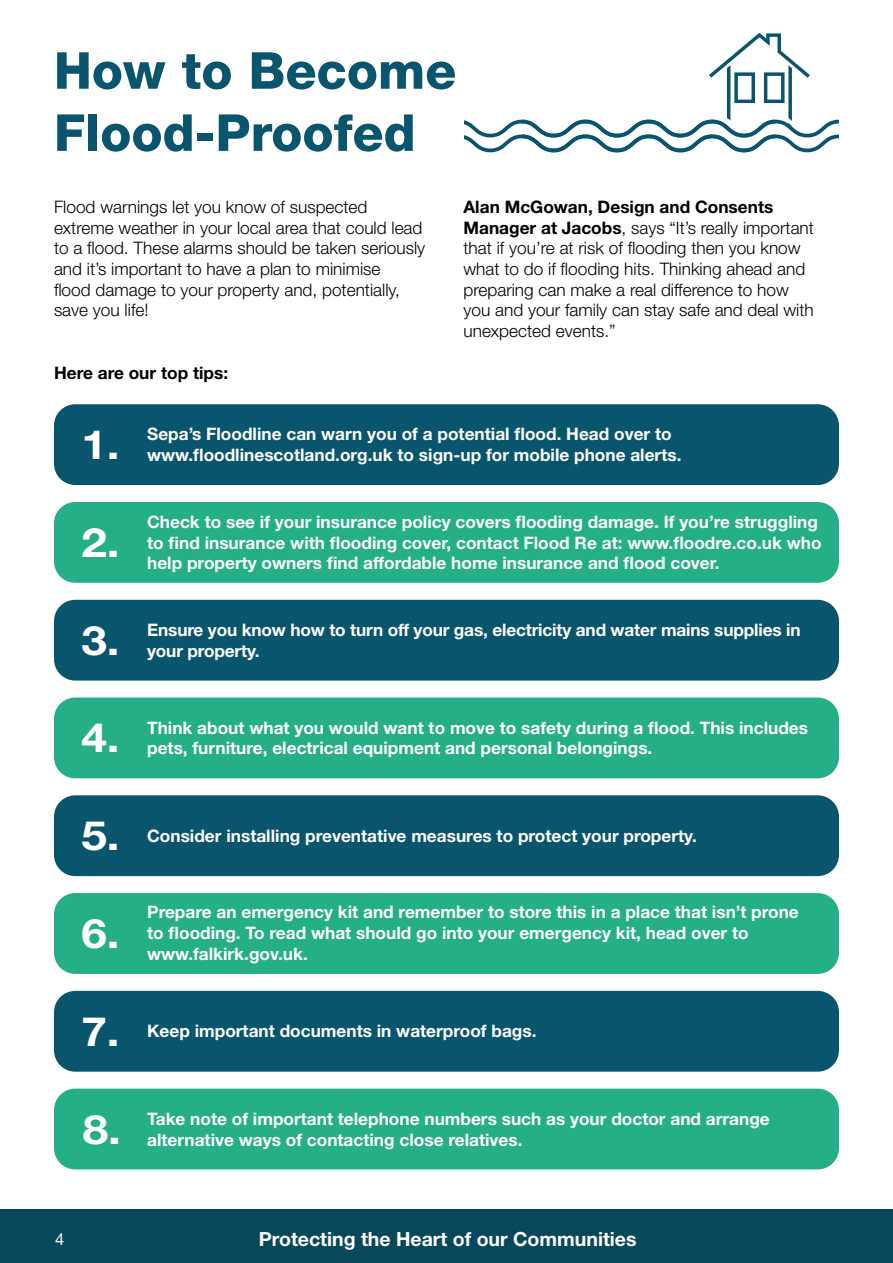
<style>
.page{position:relative;width:893px;height:1263px;background:#fff}
.page>*{position:absolute;margin:0;border:0;box-sizing:border-box;transform-origin:0 0}
.t1{font:800 51px/62.1px "Helvetica Neue";color:#09556d}
.t2{font:700 40.5px "Helvetica Neue LT Std";color:#fff;scale:1.13 1}
.t3{font:700 19.5px "Helvetica Neue LT Std";color:#fff}
.t4{font:700 17.25px/20.7px "Helvetica Neue LT Std";color:#fff}
.t5{font:300 17.25px/20.7px "Helvetica Neue LT Std";color:#000}
.t6{font:700 17.25px "Helvetica Neue LT Std";color:#000}
.t7{font:16.5px "Helvetica Neue LT Std";color:#fff}
.s1{font-weight:700}
</style>
<div class="page">
<div style="left:0;top:1209px;width:893px;height:54px;background:#09475a"></div>
<div style="left:54px;top:404px;width:785px;height:81px;background:#09556d;border-radius:21px"></div>
<div style="left:54px;top:502px;width:785px;height:81px;background:#24af86;border-radius:21px"></div>
<div style="left:54px;top:600px;width:785px;height:80px;background:#09556d;border-radius:21px"></div>
<div style="left:54px;top:697px;width:785px;height:81px;background:#24af86;border-radius:21px"></div>
<div style="left:54px;top:795px;width:785px;height:81px;background:#09556d;border-radius:21px"></div>
<div style="left:54px;top:893px;width:785px;height:81px;background:#24af86;border-radius:21px"></div>
<div style="left:54px;top:991px;width:785px;height:81px;background:#09556d;border-radius:21px"></div>
<div style="left:54px;top:1089px;width:785px;height:80px;background:#24af86;border-radius:21px"></div>
<svg style="left:464px;top:33px;width:375px;height:120px"></svg>
<h1 class="t1" style="left:54px;top:39px;width:404px">How to Become<br>Flood-Proofed</h1>
<p class="t5" style="left:54px;top:196px;width:373px">Flood warnings let you know of suspected extreme weather in your local area that could lead to a flood. These alarms should be taken seriously and it’s important to have a plan to minimise<br>flood damage to your property and, potentially, save you life!</p>
<p class="t5" style="left:463px;top:196px;width:352px"><span class="s1">Alan McGowan, Design and Consents Manager at Jacobs</span>, says “It’s really important that if you’re at risk of flooding then you know what to do if flooding hits. Thinking ahead and preparing can make a real difference to how you and your family can stay safe and deal with unexpected events.”</p>
<p class="t6" style="left:54px;top:362px;width:176px">Here are our top tips:</p>
<h2 class="t2" style="left:81px;top:420px;width:35px">1.</h2>
<p class="t4" style="left:147px;top:424px;width:526px">Sepa’s Floodline can warn you of a potential flood. Head over to</p>
<p class="t4" style="left:147px;top:444px;width:536px">www.floodlinescotland.org.uk to sign-up for mobile phone alerts.</p>
<h2 class="t2" style="left:81px;top:517px;width:35px">2.</h2>
<p class="t4" style="left:147px;top:511px;width:676px">Check to see if your insurance policy covers flooding damage. If you’re struggling to find insurance with flooding cover, contact Flood Re at: www.floodre.co.uk who help property owners find affordable home insurance and flood cover.</p>
<h2 class="t2" style="left:81px;top:615px;width:35px">3.</h2>
<p class="t4" style="left:147px;top:619px;width:655px">Ensure you know how to turn off your gas, electricity and water mains supplies in</p>
<p class="t4" style="left:147px;top:640px;width:114px">your property.</p>
<h2 class="t2" style="left:81px;top:713px;width:35px">4.</h2>
<p class="t4" style="left:147px;top:717px;width:662px">Think about what you would want to move to safety during a flood. This includes</p>
<p class="t4" style="left:147px;top:737px;width:507px">pets, furniture, electrical equipment and personal belongings.</p>
<h2 class="t2" style="left:81px;top:811px;width:35px">5.</h2>
<p class="t4" style="left:147px;top:825px;width:551px">Consider installing preventative measures to protect your property.</p>
<h2 class="t2" style="left:81px;top:908px;width:35px">6.</h2>
<p class="t4" style="left:147px;top:901px;width:653px">Prepare an emergency kit and remember to store this in a place that isn’t prone to flooding. To read what should go into your emergency kit, head over to</p>
<p class="t4" style="left:147px;top:943px;width:162px">www.falkirk.gov.uk.</p>
<h2 class="t2" style="left:81px;top:1006px;width:35px">7.</h2>
<p class="t4" style="left:147px;top:1020px;width:391px">Keep important documents in waterproof bags.</p>
<h2 class="t2" style="left:83px;top:1104px;width:35px">8.</h2>
<p class="t4" style="left:147px;top:1108px;width:624px">Take note of important telephone numbers such as your doctor and arrange</p>
<p class="t4" style="left:147px;top:1129px;width:377px">alternative ways of contacting close relatives.</p>
<p class="t7" style="left:55px;top:1229px;width:11px">4</p>
<p class="t3" style="left:259px;top:1226px;width:379px">Protecting the Heart of our Communities</p>
</div>
